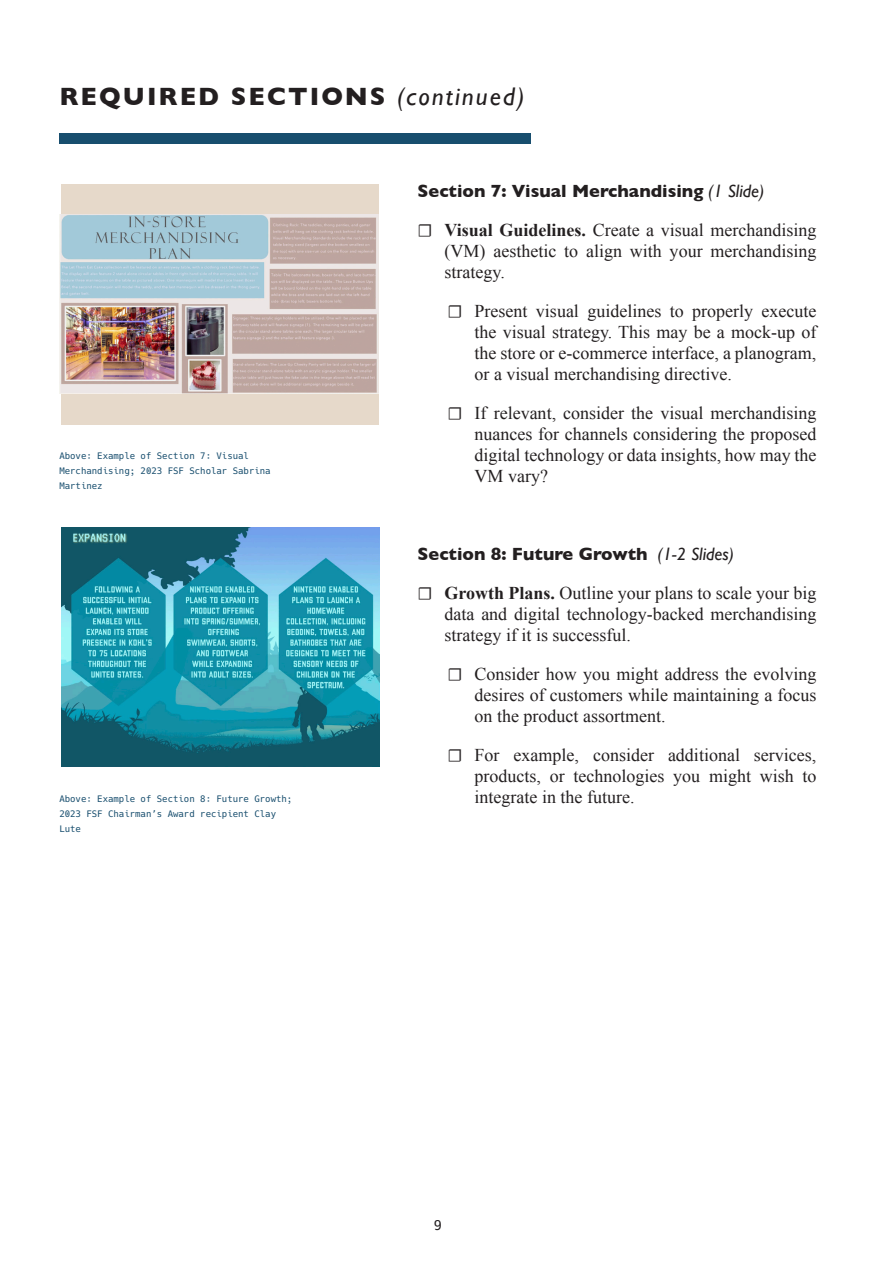
<style>
.page{position:relative;width:893px;height:1263px;background:#fff}
.page>*{position:absolute;margin:0;border:0;box-sizing:border-box;transform-origin:0 0}
.Headline_-_Small{font:700 25.5px "Gill Sans";letter-spacing:.08em;color:#231f20}
.t1{font:18px/21px "Times New Roman";color:#231f20;text-align:justify}
.Body_Text_-_For_Excerpt{font:700 18px "Gill Sans";color:#231f20}
.t2{font:13.5px "Hack";color:#231f20}
.Caption_Text{font:9px/15px "Hack";color:#184e6e}
.s1{font-weight:400;font-style:italic}
.s2{font-family:"Minion Pro"}
.s3{font-weight:700}
</style>
<div class="page">
<div style="left:60px;top:133px;width:471px;height:11px;background:#184e6e"></div>
<div style="left:61px;top:184px;width:317px;height:240px;background:#e6d9ca"></div>
<img style="left:61px;top:528px;width:319px;height:238px">
<img style="left:60px;top:214px;width:318px;height:180px">
<p class="Headline_-_Small" style="left:60px;top:76px;width:467px">REQUIRED SECTIONS <span class="s1">(continued)</span></p>
<p class="Caption_Text" style="left:59px;top:448px;width:213px">Above: Example of Section 7: Visual<br>Merchandising; 2023 FSF Scholar Sabrina<br>Martinez</p>
<p class="Body_Text_-_For_Excerpt" style="left:418px;top:176px;width:348px">Section 7: Visual Merchandising <span class="s1">(1 Slide)</span></p>
<p class="t1" style="left:445px;top:219px;width:373px;text-indent:-27px"><span class="s2">☐</span> <span class="s3">Visual Guidelines.</span> Create a visual merchandising (VM) aesthetic to align with your merchandising strategy.</p>
<p class="t1" style="left:475px;top:300px;width:343px;text-indent:-27px"><span class="s2">☐</span> Present visual guidelines to properly execute the visual strategy. This may be a mock-up of the store or e-commerce interface, a planogram, or a visual merchandising directive.</p>
<p class="t1" style="left:475px;top:402px;width:343px;text-indent:-27px"><span class="s2">☐</span> If relevant, consider the visual merchandising nuances for channels considering the proposed digital technology or data insights, how may the VM vary?</p>
<p class="Body_Text_-_For_Excerpt" style="left:418px;top:539px;width:318px">Section 8: Future Growth <span class="s1">(1-2 Slides)</span></p>
<p class="t1" style="left:445px;top:582px;width:373px;text-indent:-27px"><span class="s2">☐</span> <span class="s3">Growth Plans.</span> Outline your plans to scale your big data and digital technology-backed merchandising strategy if it is successful.</p>
<p class="t1" style="left:475px;top:663px;width:343px;text-indent:-27px"><span class="s2">☐</span> Consider how you might address the evolving desires of customers while maintaining a focus on the product assortment.</p>
<p class="t1" style="left:448px;top:744px;width:370px;text-align:right"><span class="s2">☐</span> For example, consider additional services, products, or technologies you might wish to</p>
<p class="Caption_Text" style="left:59px;top:792px;width:234px">Above: Example of Section 8: Future Growth;</p>
<p class="t1" style="left:475px;top:786px;width:161px">integrate in the future.</p>
<p class="Caption_Text" style="left:59px;top:807px;width:218px">2023 FSF Chairman’s Award recipient Clay<br>Lute</p>
<p class="t2" style="left:434px;top:1216px;width:10px">9</p>
</div>
